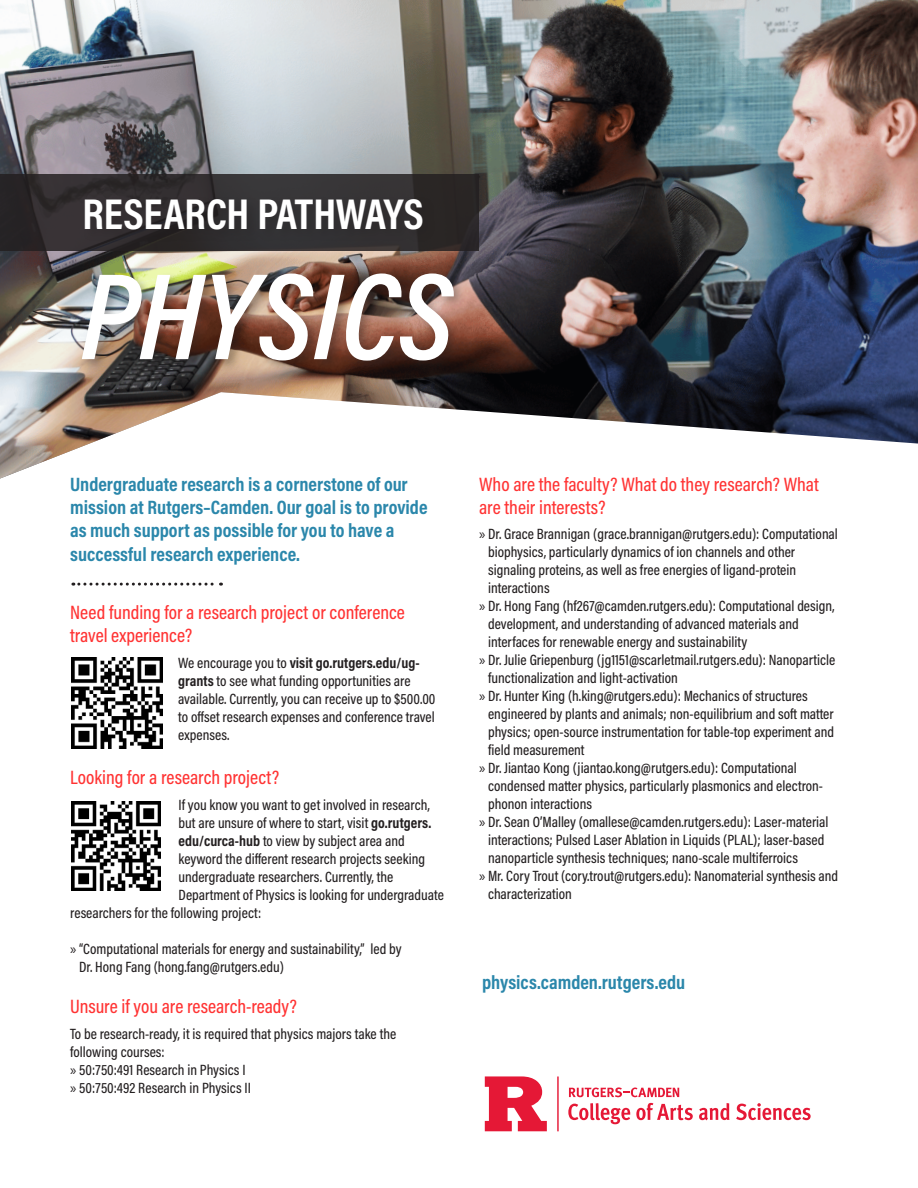
<style>
.page{position:relative;width:918px;height:1188px;background:#fff}
.page>*{position:absolute;margin:0;border:0;box-sizing:border-box;transform-origin:0 0}
.Subject_Heading{font:124.5px "Acumin Variable Concept";color:#fff}
.Research_Pathways_heading{font:700 43.5px "Acumin Pro Cond";letter-spacing:-.005em;color:#fff}
.t1{font:700 19.5px/23.4px "Acumin Pro Cond";color:#2b87ab}
.t2{font:500 19.5px/23.4px "Acumin Pro Cond";color:#f33}
.t3{font:500 15px/18px "Acumin Pro Cond";color:#231f20}
.s1{font-weight:700}
.s2{font-family:"Myriad Pro";font-weight:400}
</style>
<div class="page">
<img style="left:0;top:0;width:918px;height:479px">
<div style="left:0;top:175px;width:479px;height:76px;background:#312d2f"></div>
<div style="left:83px;top:196px;width:353px;height:47px;background:#231f20;opacity:.37"></div>
<div style="left:80px;top:270px;width:387px;height:104px;background:#231f20;opacity:.33"></div>
<svg style="left:485px;top:1076px;width:62px;height:55px"></svg>
<svg style="left:568px;top:1103px;width:62px;height:21px"></svg>
<svg style="left:636px;top:1103px;width:57px;height:17px"></svg>
<svg style="left:699px;top:1103px;width:30px;height:17px"></svg>
<svg style="left:736px;top:1103px;width:75px;height:17px"></svg>
<hr style="left:557px;top:1076px;width:2px;height:55px;background:#e51836">
<svg style="left:569px;top:1087px;width:110px;height:10px"></svg>
<svg style="left:73px;top:583px;width:148px;height:3px"></svg>
<img style="left:71px;top:802px;width:89px;height:89px">
<img style="left:71px;top:657px;width:91px;height:91px">
<p class="Research_Pathways_heading" style="left:82px;top:185px;width:343px">RESEARCH PATHWAYS</p>
<p class="Subject_Heading" style="left:81px;top:230px;width:374px">PHYSICS</p>
<p class="t1" style="left:70px;top:472px;width:359px">Undergraduate research is a cornerstone of our mission at Rutgers–Camden. Our goal is to provide as much support as possible for you to have a successful research experience.</p>
<p class="t2" style="left:70px;top:600px;width:336px">Need funding for a research project or conference travel experience?</p>
<p class="t3" style="left:178px;top:653px;width:259px">We encourage you to <span class="s1">visit go.rutgers.edu/ug&shy;grants</span> to see what funding opportunities are available. Currently, you can receive up to $500.00 to offset research expenses and conference travel expenses.</p>
<p class="t2" style="left:70px;top:765px;width:210px">Looking for a research project?</p>
<p class="t3" style="left:178px;top:795px;width:253px">If you know you want to get involved in research,</p>
<p class="t3" style="left:178px;top:813px;width:254px">but are unsure of where to start, visit <span class="s1">go.rutgers.</span></p>
<p class="t3" style="left:178px;top:831px;width:228px"><span class="s1">edu/curca-hub</span> to view by subject area and</p>
<p class="t3" style="left:178px;top:849px;width:248px">keyword the different research projects seeking</p>
<p class="t3" style="left:178px;top:867px;width:216px">undergraduate researchers. Currently, the</p>
<p class="t3" style="left:178px;top:885px;width:267px">Department of Physics is looking for undergraduate</p>
<p class="t3" style="left:70px;top:903px;width:193px">researchers for the following project:</p>
<p class="t3" style="left:79px;top:939px;width:324px;text-indent:-9px"><span class="s2">»</span> “Computational materials for energy and sustainability,” led by<br>Dr. Hong Fang (hong.fang@rutgers.edu)</p>
<p class="t2" style="left:70px;top:994px;width:228px">Unsure if you are research-ready?</p>
<p class="t3" style="left:70px;top:1024px;width:328px">To be research-ready, it is required that physics majors take the following courses:</p>
<p class="t3" style="left:70px;top:1060px;width:177px"><span class="s2">»</span> 50:750:491 Research in Physics I</p>
<p class="t3" style="left:70px;top:1078px;width:182px"><span class="s2">»</span> 50:750:492 Research in Physics II</p>
<p class="t2" style="left:479px;top:472px;width:341px">Who are the faculty? What do they research? What are their interests?</p>
<p class="t3" style="left:488px;top:525px;width:351px;text-indent:-9px"><span class="s2">»</span> Dr. Grace Brannigan (grace.brannigan@rutgers.edu): Computational biophysics, particularly dynamics of ion channels and other signaling proteins, as well as free energies of ligand-protein interactions</p>
<p class="t3" style="left:488px;top:597px;width:348px;text-indent:-9px"><span class="s2">»</span> Dr. Hong Fang (hf267@camden.rutgers.edu): Computational design, development, and understanding of advanced materials and interfaces for renewable energy and sustainability</p>
<p class="t3" style="left:488px;top:651px;width:349px;text-indent:-9px"><span class="s2">»</span> Dr. Julie Griepenburg (jg1151@scarletmail.rutgers.edu): Nanoparticle functionalization and light-activation</p>
<p class="t3" style="left:488px;top:687px;width:348px;text-indent:-9px"><span class="s2">»</span> Dr. Hunter King (h.king@rutgers.edu): Mechanics of structures engineered by plants and animals; non-equilibrium and soft matter physics; open-source instrumentation for table-top experiment and field measurement</p>
<p class="t3" style="left:488px;top:759px;width:336px;text-indent:-9px"><span class="s2">»</span> Dr. Jiantao Kong (jiantao.kong@rutgers.edu): Computational condensed matter physics, particularly plasmonics and electron&shy;phonon interactions</p>
<p class="t3" style="left:488px;top:813px;width:342px;text-indent:-9px"><span class="s2">»</span> Dr. Sean O’Malley (omallese@camden.rutgers.edu): Laser-material interactions; Pulsed Laser Ablation in Liquids (PLAL); laser-based nanoparticle synthesis techniques; nano-scale multiferroics</p>
<p class="t3" style="left:488px;top:867px;width:352px;text-indent:-9px"><span class="s2">»</span> Mr. Cory Trout (cory.trout@rutgers.edu): Nanomaterial synthesis and characterization</p>
<p class="t1" style="left:482px;top:970px;width:205px">physics.camden.rutgers.edu</p>
</div>
